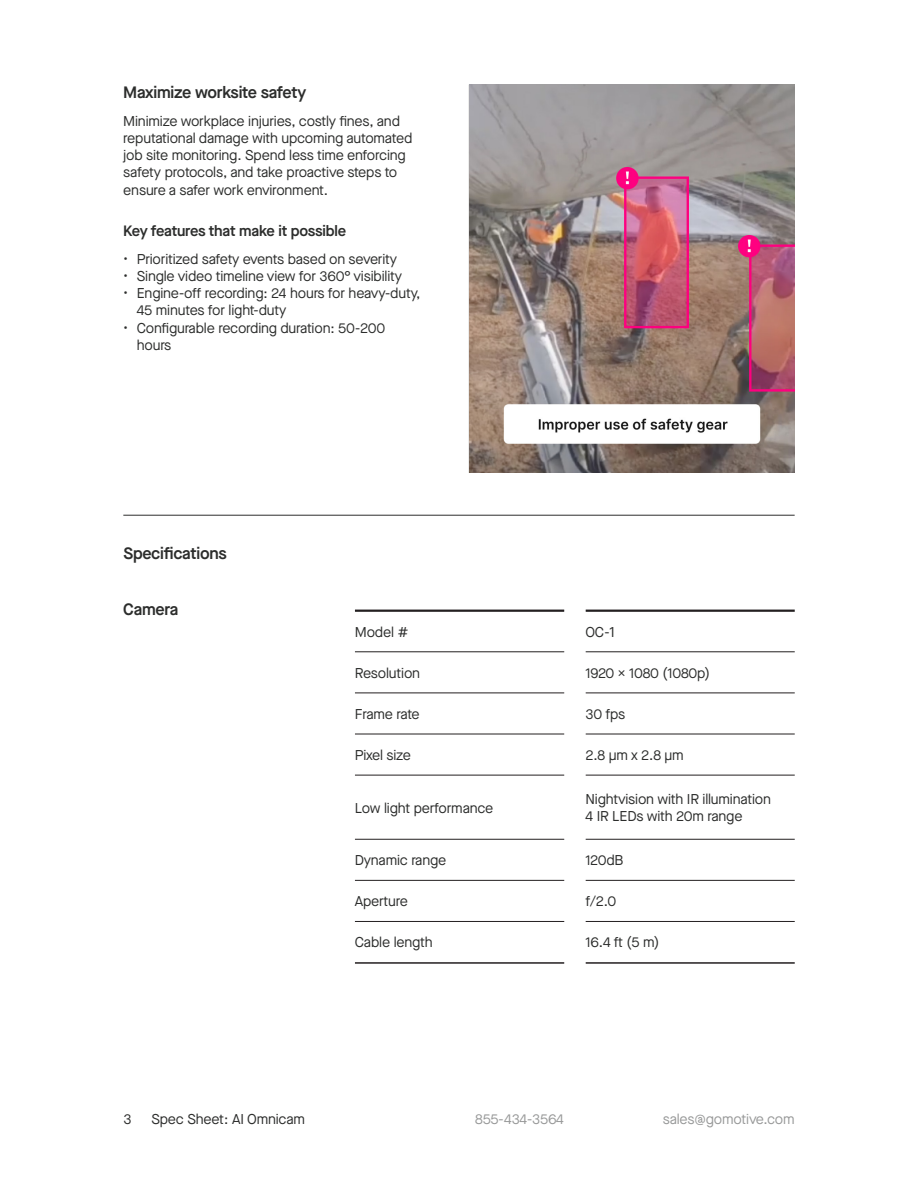
<style>
.page{position:relative;width:918px;height:1188px;background:#fff}
.page>*{position:absolute;margin:0;border:0;box-sizing:border-box;transform-origin:0 0}
.Header_3__Inside_Pag{font:600 16.5px "Maison Neue";letter-spacing:-.01em;color:#2c2d2c}
.Header_4__Subhead{font:600 16.5px "Maison Neue";letter-spacing:-.01em;color:#2c2d2c}
.Header_3__Inside_Pag-2{font:600 15px "Maison Neue";letter-spacing:-.02em;color:#2c2d2c}
.Body_for_Print{font:14.25px/17.2px "Maison Neue";letter-spacing:-.01em;color:#2c2d2c}
.Table_Body{font:14.25px/17.2px "Maison Neue";letter-spacing:-.01em;color:#2c2d2c}
.t1{font:14.25px "Maison Neue";letter-spacing:-.01em;color:#989999}
</style>
<div class="page">
<hr style="left:355px;top:962px;width:209px;height:2px;background:#231f20">
<hr style="left:585px;top:962px;width:210px;height:2px;background:#231f20">
<hr style="left:355px;top:651px;width:209px;height:1px;background:#231f20">
<hr style="left:585px;top:651px;width:210px;height:1px;background:#231f20">
<hr style="left:355px;top:693px;width:209px;height:1px;background:#231f20">
<hr style="left:585px;top:693px;width:210px;height:1px;background:#231f20">
<hr style="left:355px;top:734px;width:209px;height:1px;background:#231f20">
<hr style="left:585px;top:734px;width:210px;height:1px;background:#231f20">
<hr style="left:355px;top:775px;width:209px;height:1px;background:#231f20">
<hr style="left:585px;top:775px;width:210px;height:1px;background:#231f20">
<hr style="left:355px;top:839px;width:209px;height:1px;background:#231f20">
<hr style="left:585px;top:839px;width:210px;height:1px;background:#231f20">
<hr style="left:355px;top:880px;width:209px;height:1px;background:#231f20">
<hr style="left:585px;top:880px;width:210px;height:1px;background:#231f20">
<hr style="left:355px;top:921px;width:209px;height:1px;background:#231f20">
<hr style="left:585px;top:921px;width:210px;height:1px;background:#231f20">
<hr style="left:355px;top:610px;width:209px;height:2px;background:#231f20">
<hr style="left:585px;top:610px;width:210px;height:2px;background:#231f20">
<img style="left:469px;top:85px;width:326px;height:388px">
<hr style="left:123px;top:515px;width:672px;height:1px;background:#2c2d2c">
<p class="Header_3__Inside_Pag" style="left:123px;top:81px;width:184px">Maximize worksite safety</p>
<p class="Body_for_Print" style="left:123px;top:112px;width:291px">Minimize workplace injuries, costly fines, and reputational damage with upcoming automated job site monitoring. Spend less time enforcing safety protocols, and take proactive steps to ensure a safer work environment.</p>
<p class="Header_3__Inside_Pag-2" style="left:123px;top:220px;width:224px">Key features that make it possible</p>
<p class="Body_for_Print" style="left:123px;top:250px;width:275px">• Prioritized safety events based on severity</p>
<p class="Body_for_Print" style="left:123px;top:267px;width:280px">• Single video timeline view for 360° visibility</p>
<p class="Body_for_Print" style="left:137px;top:284px;width:285px;text-indent:-14px">• Engine-off recording: 24 hours for heavy-duty,<br>45 minutes for light-duty</p>
<p class="Body_for_Print" style="left:137px;top:319px;width:250px;text-indent:-14px">• Configurable recording duration: 50-200 hours</p>
<p class="Header_3__Inside_Pag" style="left:123px;top:541px;width:105px">Specifications</p>
<p class="Header_4__Subhead" style="left:123px;top:598px;width:57px">Camera</p>
<p class="Table_Body" style="left:355px;top:623px;width:55px">Model #</p>
<p class="Table_Body" style="left:585px;top:623px;width:31px">OC-1</p>
<p class="Table_Body" style="left:355px;top:664px;width:67px">Resolution</p>
<p class="Table_Body" style="left:585px;top:664px;width:126px">1920 x 1080 (1080p)</p>
<p class="Table_Body" style="left:355px;top:705px;width:66px">Frame rate</p>
<p class="Table_Body" style="left:585px;top:705px;width:41px">30 fps</p>
<p class="Table_Body" style="left:355px;top:746px;width:58px">Pixel size</p>
<p class="Table_Body" style="left:585px;top:746px;width:100px">2.8 μm x 2.8 μm</p>
<p class="Table_Body" style="left:355px;top:799px;width:140px">Low light performance</p>
<p class="Table_Body" style="left:585px;top:790px;width:187px">Nightvision with IR illumination<br>4 IR LEDs with 20m range</p>
<p class="Table_Body" style="left:355px;top:851px;width:93px">Dynamic range</p>
<p class="Table_Body" style="left:585px;top:851px;width:40px">120dB</p>
<p class="Table_Body" style="left:355px;top:893px;width:55px">Aperture</p>
<p class="Table_Body" style="left:585px;top:893px;width:32px">f/2.0</p>
<p class="Table_Body" style="left:355px;top:934px;width:80px">Cable length</p>
<p class="Table_Body" style="left:585px;top:934px;width:75px">16.4 ft (5 m)</p>
<p class="Body_for_Print" style="left:123px;top:1111px;width:10px">3</p>
<p class="Body_for_Print" style="left:152px;top:1111px;width:155px">Spec Sheet: AI Omnicam</p>
<p class="t1" style="left:475px;top:1110px;width:90px">855-434-3564</p>
<p class="t1" style="left:663px;top:1110px;width:133px">sales@gomotive.com</p>
</div>
